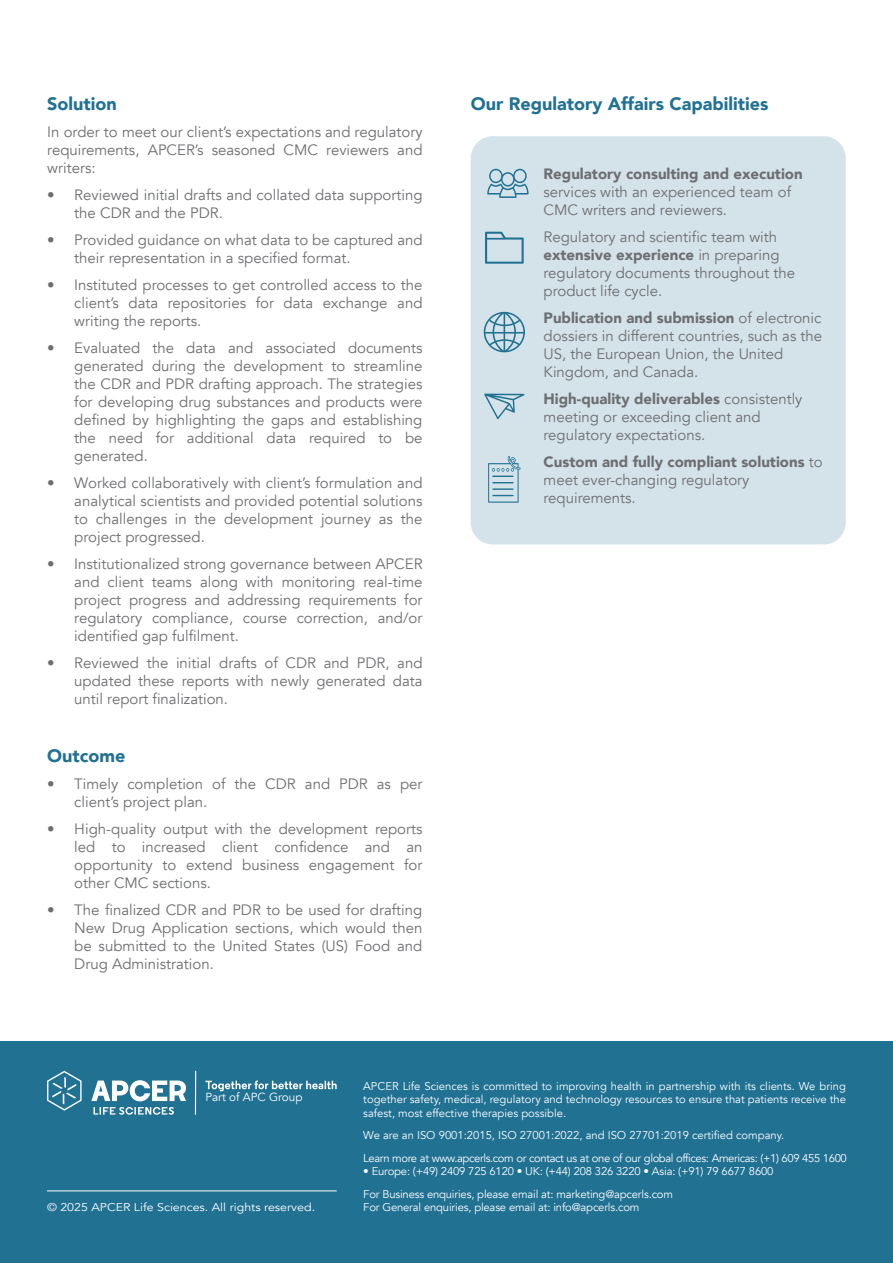
<style>
.page{position:relative;width:893px;height:1263px;background:#fff}
.page>*{position:absolute;margin:0;border:0;box-sizing:border-box;transform-origin:0 0}
.t1{font:900 18px "Avenir";color:#217193}
.t2{font:15px/18px "Avenir";color:#6d6e71;text-align:justify}
.t3{font:900 15px "Avenir";color:#6d6e71}
.t4{font:11.7px "Avenir";color:#fff}
.t5{font:11.25px/13.5px "Avenir";color:#fff}
.t6{font:11.25px/22.5px "Avenir";letter-spacing:-.035em;color:#fff}
.t7{font:11.25px "Avenir";color:#fff;scale:1.1 1}
.s1{font-weight:900}
</style>
<div class="page">
<div style="left:0;top:1042px;width:893px;height:221px;background:#217193"></div>
<svg style="left:47px;top:1071px;width:35px;height:40px"></svg>
<svg style="left:91px;top:1080px;width:95px;height:21px"></svg>
<svg style="left:93px;top:1107px;width:81px;height:8px"></svg>
<hr style="left:195px;top:1071px;width:1px;height:44px;background:#fff">
<svg style="left:206px;top:1080px;width:131px;height:11px"></svg>
<hr style="left:47px;top:1190px;width:290px;height:1px;background:#fff">
<div style="left:471px;top:136px;width:375px;height:408px;background:#d3e3e9;border-radius:22px"></div>
<svg style="left:487px;top:169px;width:42px;height:29px"></svg>
<svg style="left:485px;top:232px;width:39px;height:32px"></svg>
<svg style="left:484px;top:312px;width:41px;height:40px"></svg>
<svg style="left:488px;top:456px;width:33px;height:47px"></svg>
<svg style="left:484px;top:394px;width:40px;height:25px"></svg>
<p class="t1" style="left:47px;top:89px;width:71px">Solution</p>
<p class="t2" style="left:47px;top:123px;width:377px">In order to meet our client’s expectations and regulatory requirements, APCER’s seasoned CMC reviewers and writers:</p>
<p class="t2" style="left:74px;top:186px;width:350px;text-indent:-27px">• Reviewed initial drafts and collated data supporting the CDR and the PDR.</p>
<p class="t2" style="left:74px;top:231px;width:350px;text-indent:-27px">• Provided guidance on what data to be captured and their representation in a specified format.</p>
<p class="t2" style="left:74px;top:276px;width:350px;text-indent:-27px">• Instituted processes to get controlled access to the client’s data repositories for data exchange and writing the reports.</p>
<p class="t2" style="left:74px;top:339px;width:350px;text-indent:-27px">• Evaluated the data and associated documents generated during the development to streamline the CDR and PDR drafting approach. The strategies for developing drug substances and products were defined by highlighting the gaps and establishing the need for additional data required to be generated.</p>
<p class="t2" style="left:74px;top:474px;width:350px;text-indent:-27px">• Worked collaboratively with client’s formulation and analytical scientists and provided potential solutions to challenges in the development journey as the project progressed.</p>
<p class="t2" style="left:74px;top:555px;width:350px;text-indent:-27px">• Institutionalized strong governance between APCER and client teams along with monitoring real-time project progress and addressing requirements for regulatory compliance, course correction, and/or identified gap fulfilment.</p>
<p class="t2" style="left:74px;top:654px;width:350px;text-indent:-27px">• Reviewed the initial drafts of CDR and PDR, and updated these reports with newly generated data until report finalization.</p>
<p class="t1" style="left:47px;top:740px;width:80px">Outcome</p>
<p class="t2" style="left:74px;top:775px;width:350px;text-indent:-27px">• Timely completion of the CDR and PDR as per client’s project plan.</p>
<p class="t2" style="left:74px;top:820px;width:350px;text-indent:-27px">• High-quality output with the development reports led to increased client confidence and an opportunity to extend business engagement for other CMC sections.</p>
<p class="t2" style="left:74px;top:901px;width:350px;text-indent:-27px">• The finalized CDR and PDR to be used for drafting New Drug Application sections, which would then be submitted to the United States (US) Food and Drug Administration.</p>
<p class="t1" style="left:471px;top:89px;width:299px">Our Regulatory Affairs Capabilities</p>
<p class="t3" style="left:544px;top:161px;width:261px">Regulatory consulting and execution</p>
<p class="t2" style="left:544px;top:183px;width:249px">services with an experienced team of<br>CMC writers and reviewers.</p>
<p class="t2" style="left:544px;top:228px;width:253px;text-align:left">Regulatory and scientific team with <span class="s1">extensive experience</span> in preparing regulatory documents throughout the product life cycle.</p>
<p class="t2" style="left:544px;top:309px;width:280px;text-align:left"><span class="s1">Publication and submission</span> of electronic dossiers in different countries, such as the US, the European Union, the United Kingdom, and Canada.</p>
<p class="t2" style="left:544px;top:390px;width:260px;text-align:left"><span class="s1">High-quality deliverables</span> consistently meeting or exceeding client and regulatory expectations.</p>
<p class="t2" style="left:544px;top:453px;width:281px;text-align:left"><span class="s1">Custom and fully compliant solutions</span> to meet ever-changing regulatory requirements.</p>
<p class="t4" style="left:205px;top:1090px;width:99px">Part of APC Group</p>
<p class="t7" style="left:47px;top:1201px;width:245px">© 2025 APCER Life Sciences. All rights reserved.</p>
<p class="t5" style="left:363px;top:1079px;width:484px;text-align:justify">APCER Life Sciences is committed to improving health in partnership with its clients. We bring together safety, medical, regulatory and technology resources to ensure that patients receive the safest, most effective therapies possible.</p>
<p class="t6" style="left:363px;top:1124px;width:485px">We are an ISO 9001:2015, ISO 27001:2022, and ISO 27701:2019 certified company.<br>Learn more at www.apcerls.com or contact us at one of our global offices: Americas: (+1) 609 455 1600</p>
<p class="t5" style="left:363px;top:1160px;width:412px;line-height:22.5px">• Europe: (+49) 2409 725 6120 • UK: (+44) 208 326 3220 • Asia: (+91) 79 6677 8600<br>For Business enquiries, please email at: marketing@apcerls.com</p>
<p class="t5" style="left:363px;top:1201px;width:278px">For General enquiries, please email at: info@apcerls.com</p>
<p class="t5" style="left:363px;top:1190px;width:321px">For Business enquiries, please email at: marketing@apcerls.com<br>For General enquiries, please email at: info@apcerls.com</p>
</div>
